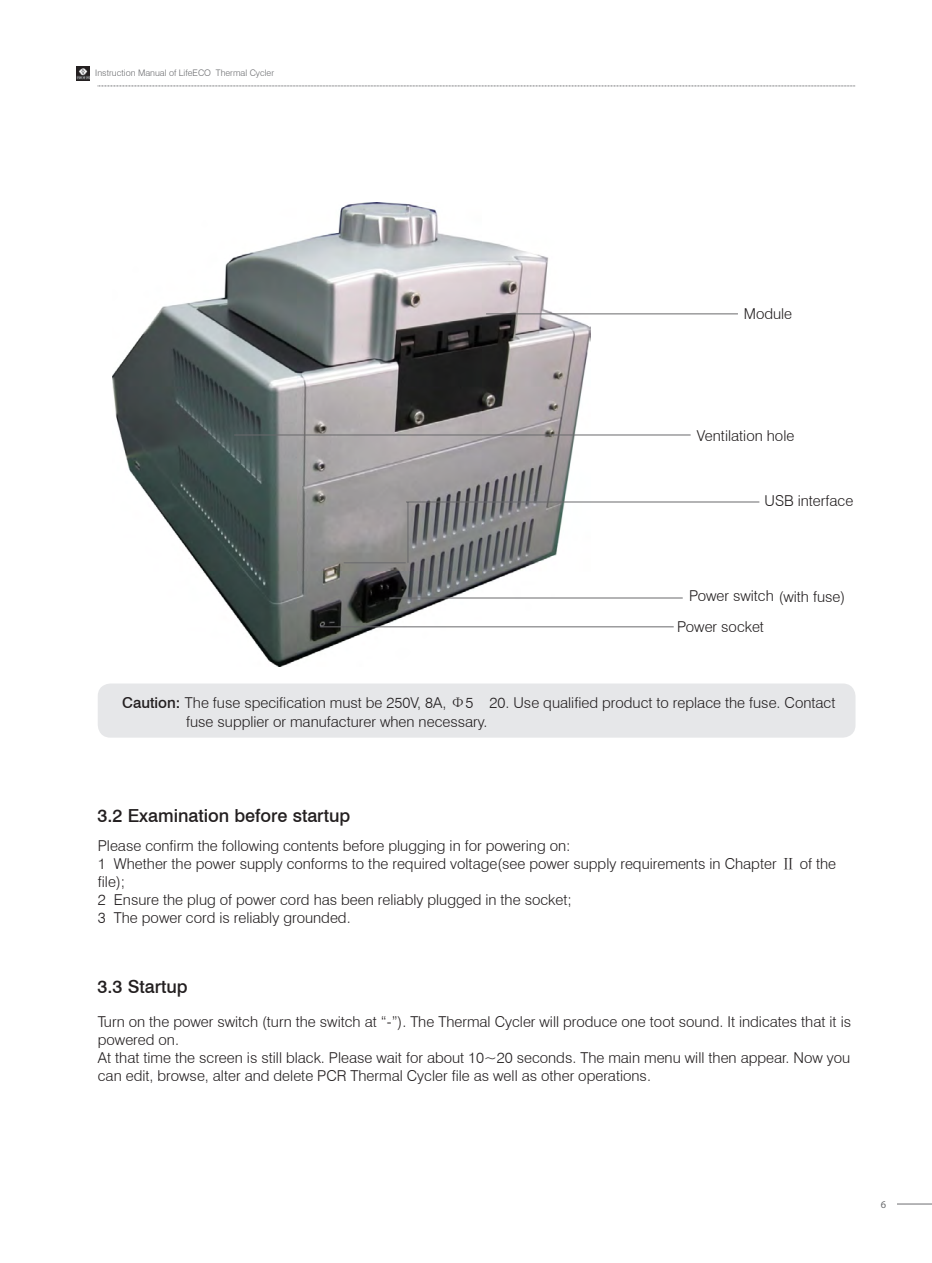
<style>
.page{position:relative;width:932px;height:1263px;background:#fff}
.page>*{position:absolute;margin:0;border:0;box-sizing:border-box;transform-origin:0 0}
.t1{font:500 18px "Swiss 721 BT";color:#231f20}
.t2{font:300 15px/18px "Swiss 721 BT";color:#231f20}
.t3{font:10.5px "Myriad Pro";color:#6c6d70}
.t4{font:300 9px "Swiss 721 BT";color:#6c6d70}
.s1{font-weight:500}
.s2{font-family:"Sim Hei";font-weight:400}
</style>
<div class="page">
<img style="left:113px;top:202px;width:477px;height:465px">
<svg style="left:98px;top:86px;width:757px;height:1px"></svg>
<hr style="left:896px;top:1204px;width:35px;height:1px;background:#6c6d70">
<hr style="left:234px;top:435px;width:456px;height:1px;background:#69696c">
<hr style="left:486px;top:314px;width:251px;height:1px;background:#69696c">
<hr style="left:406px;top:502px;width:353px;height:1px;background:#69696c">
<hr style="left:407px;top:502px;width:1px;height:61px;background:#69696c">
<hr style="left:343px;top:563px;width:62px;height:1px;background:#69696c">
<hr style="left:389px;top:598px;width:293px;height:1px;background:#69696c">
<hr style="left:320px;top:627px;width:353px;height:1px;background:#69696c">
<div style="left:98px;top:683px;width:757px;height:55px;background:#e6e7e9;border-radius:13px"></div>
<img style="left:76px;top:67px;width:14px;height:14px">
<p class="t4" style="left:95px;top:67px;width:180px">Instruction Manual of LifeECO Thermal Cycler</p>
<p class="t2" style="left:743px;top:305px;width:50px">Module</p>
<p class="t2" style="left:696px;top:426px;width:99px">Ventilation hole</p>
<p class="t2" style="left:764px;top:492px;width:90px">USB interface</p>
<p class="t2" style="left:688px;top:586px;width:158px">Power switch (with fuse)</p>
<p class="t2" style="left:677px;top:618px;width:88px">Power socket</p>
<p class="t2" style="left:186px;top:692px;width:650px;line-height:19px;text-indent:-64px"><span class="s1">Caution:</span> The fuse specification must be 250V, 8A, <span class="s2">Φ</span>5 20. Use qualified product to replace the fuse. Contact fuse supplier or manufacturer when necessary.</p>
<p class="t1" style="left:98px;top:805px;width:254px">3.2 Examination before startup</p>
<p class="t2" style="left:98px;top:837px;width:739px">Please confirm the following contents before plugging in for powering on:<br>1 Whether the power supply conforms to the required voltage(see power supply requirements in Chapter <span class="s2">Ⅱ</span> of the file);<br>2 Ensure the plug of power cord has been reliably plugged in the socket;<br>3 The power cord is reliably grounded.</p>
<p class="t1" style="left:98px;top:976px;width:92px">3.3 Startup</p>
<p class="t2" style="left:98px;top:1012px;width:754px">Turn on the power switch (turn the switch at “-”). The Thermal Cycler will produce one toot sound. It indicates that it is powered on.<br>At that time the screen is still black. Please wait for about 10~20 seconds. The main menu will then appear. Now you can edit, browse, alter and delete PCR Thermal Cycler file as well as other operations.</p>
<p class="t3" style="left:880px;top:1198px;width:7px">6</p>
</div>
